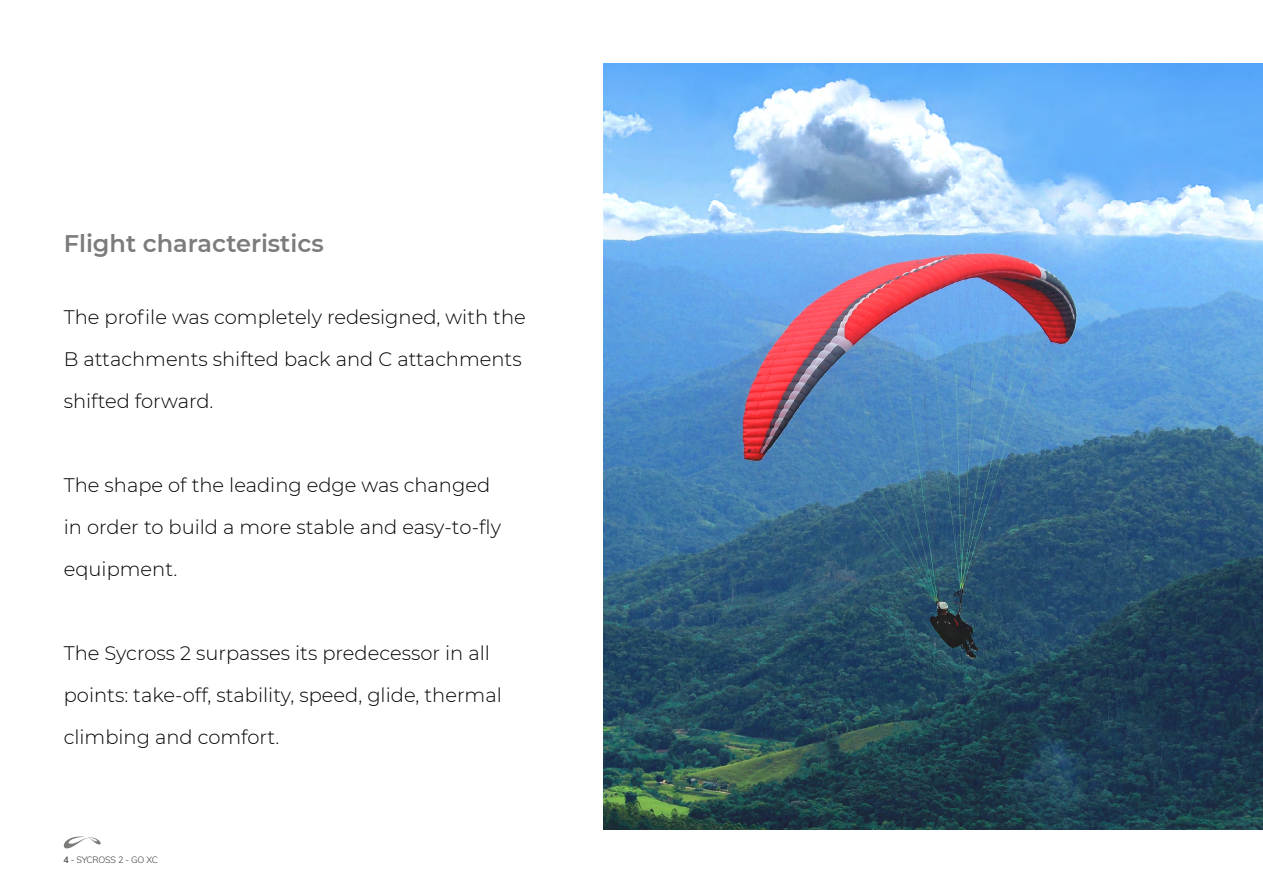
<style>
.page{position:relative;width:1263px;height:893px;background:#fff}
.page>*{position:absolute;margin:0;border:0;box-sizing:border-box;transform-origin:0 0}
.t1{font:600 24px "Montserrat";color:#7c7c7b}
.t2{font:300 19.5px/42px "Montserrat";color:#000}
.t3{font:300 9px "Muli";letter-spacing:-.025em;color:#3c3c3b}
.s1{font-weight:600}
</style>
<div class="page">
<svg style="left:63px;top:836px;width:38px;height:13px"></svg>
<img style="left:604px;top:64px;width:659px;height:765px">
<p class="t1" style="left:64px;top:227px;width:261px">Flight characteristics</p>
<p class="t2" style="left:64px;top:296px;width:463px">The profile was completely redesigned, with the<br>B attachments shifted back and C attachments shifted forward.</p>
<p class="t2" style="left:64px;top:464px;width:439px">The shape of the leading edge was changed in order to build a more stable and easy-to-fly equipment.</p>
<p class="t2" style="left:64px;top:632px;width:439px">The Sycross 2 surpasses its predecessor in all points: take-off, stability, speed, glide, thermal climbing and comfort.</p>
<p class="t3" style="left:64px;top:853px;width:96px"><span class="s1">4</span> - SYCROSS 2 - GO XC</p>
</div>
